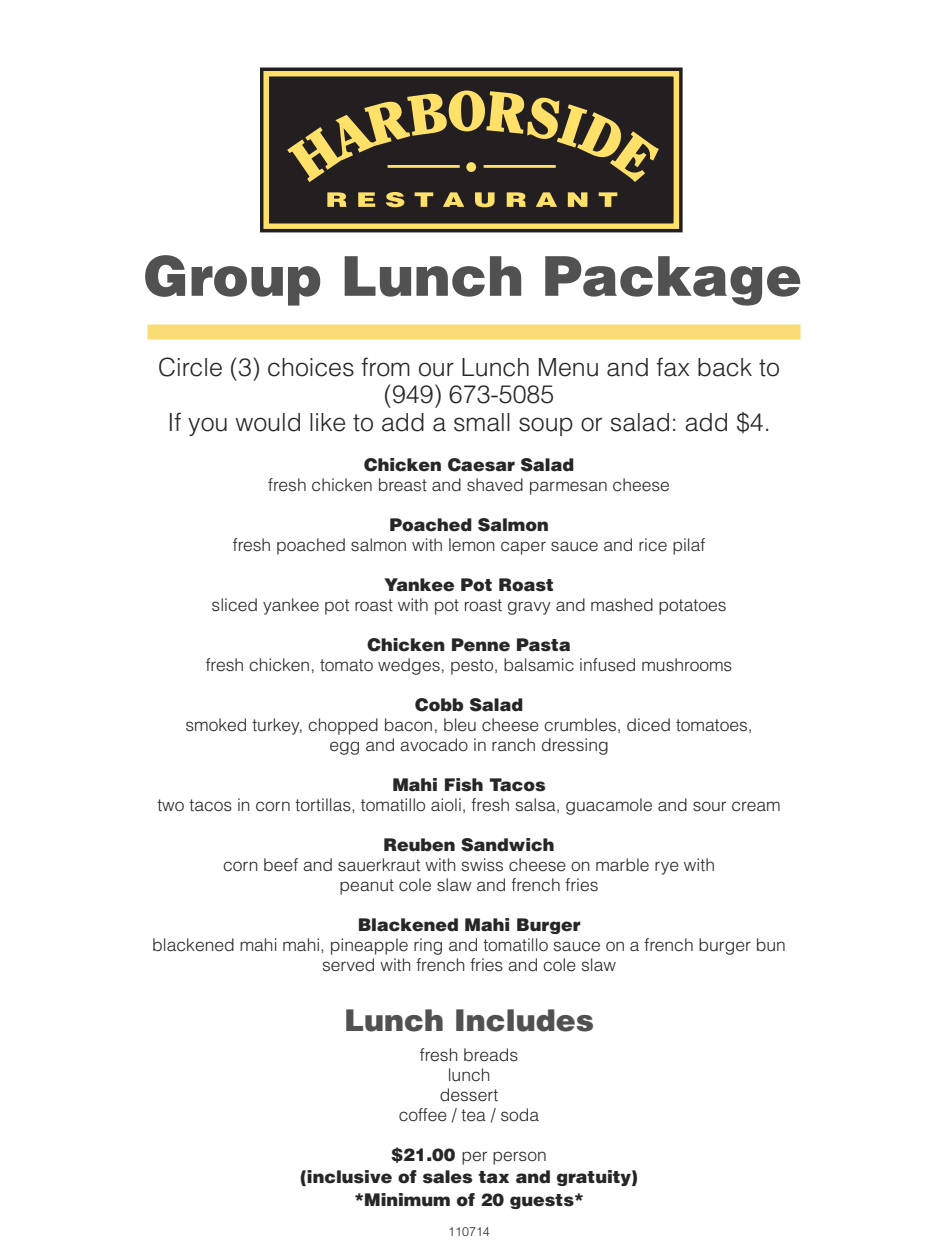
<style>
.page{position:relative;width:945px;height:1260px;background:#fff}
.page>*{position:absolute;margin:0;border:0;box-sizing:border-box;transform-origin:0 0}
.t1{font:900 55px "Helvetica";color:#525152}
.t2{font:900 30px "Helvetica";color:#525152}
.t3{font:300 25px/27.5px "Helvetica";color:#272627;text-align:center}
.t4{font:300 17.5px/20px "Helvetica";color:#272627;text-align:center}
.t5{font:900 17.5px/22.5px "Helvetica";color:#272627;text-align:center}
.t6{font:300 12.5px "Helvetica";color:#272627}
.s1{font-weight:300}
</style>
<div class="page">
<div style="left:266px;top:74px;width:410px;height:152px;background:#231f20"></div>
<div style="left:263px;top:71px;width:416px;height:158px;border:6px solid #ffe068"></div>
<svg style="left:327px;top:192px;width:20px;height:15px"></svg>
<svg style="left:358px;top:192px;width:17px;height:15px"></svg>
<svg style="left:386px;top:192px;width:18px;height:15px"></svg>
<svg style="left:415px;top:192px;width:18px;height:15px"></svg>
<svg style="left:443px;top:192px;width:21px;height:15px"></svg>
<svg style="left:475px;top:192px;width:20px;height:15px"></svg>
<svg style="left:507px;top:192px;width:19px;height:15px"></svg>
<svg style="left:536px;top:192px;width:21px;height:15px"></svg>
<svg style="left:568px;top:192px;width:19px;height:15px"></svg>
<svg style="left:599px;top:192px;width:18px;height:15px"></svg>
<svg style="left:287px;top:90px;width:372px;height:92px"></svg>
<hr style="left:388px;top:165px;width:72px;height:3px;background:#ffe068">
<hr style="left:484px;top:165px;width:72px;height:3px;background:#ffe068">
<div style="left:466px;top:162px;width:10px;height:10px;background:#ffe068;border-radius:50%"></div>
<div style="left:260px;top:68px;width:423px;height:164px;border:3px solid #231f20"></div>
<div style="left:148px;top:324px;width:653px;height:15px;background:#f9dc73"></div>
<h1 class="t1" style="left:143px;top:256px;width:661px">Group Lunch Package</h1>
<h3 class="t3" style="left:158px;top:355px;width:623px">Circle (3) choices from our Lunch Menu and fax back to (949) 673-5085<br>If you would like to add a small soup or salad: add $4.</h3>
<p class="t5" style="left:364px;top:455px;width:211px">Chicken Caesar Salad</p>
<p class="t4" style="left:268px;top:476px;width:403px">fresh chicken breast and shaved parmesan cheese</p>
<p class="t5" style="left:389px;top:515px;width:161px">Poached Salmon</p>
<p class="t4" style="left:233px;top:536px;width:474px">fresh poached salmon with lemon caper sauce and rice pilaf</p>
<p class="t5" style="left:384px;top:575px;width:171px">Yankee Pot Roast</p>
<p class="t4" style="left:212px;top:596px;width:516px">sliced yankee pot roast with pot roast gravy and mashed potatoes</p>
<p class="t5" style="left:368px;top:635px;width:205px">Chicken Penne Pasta</p>
<p class="t4" style="left:206px;top:656px;width:528px">fresh chicken, tomato wedges, pesto, balsamic infused mushrooms</p>
<p class="t5" style="left:415px;top:695px;width:109px">Cobb Salad</p>
<p class="t4" style="left:185px;top:716px;width:569px">smoked turkey, chopped bacon, bleu cheese crumbles, diced tomatoes, egg and avocado in ranch dressing</p>
<p class="t5" style="left:392px;top:775px;width:155px">Mahi Fish Tacos</p>
<p class="t4" style="left:157px;top:796px;width:625px">two tacos in corn tortillas, tomatillo aioli, fresh salsa, guacamole and sour cream</p>
<p class="t5" style="left:384px;top:835px;width:173px">Reuben Sandwich</p>
<p class="t4" style="left:223px;top:856px;width:493px">corn beef and sauerkraut with swiss cheese on marble rye with peanut cole slaw and french fries</p>
<p class="t5" style="left:358px;top:915px;width:224px">Blackened Mahi Burger</p>
<p class="t4" style="left:152px;top:936px;width:635px">blackened mahi mahi, pineapple ring and tomatillo sauce on a french burger bun served with french fries and cole slaw</p>
<h2 class="t2" style="left:344px;top:1009px;width:252px">Lunch Includes</h2>
<p class="t4" style="left:399px;top:1046px;width:142px">fresh breads lunch<br>dessert<br>coffee / tea / soda</p>
<p class="t5" style="left:300px;top:1145px;width:340px">$21.00 <span class="s1">per person<br></span>(inclusive of sales tax and gratuity) *Minimum of 20 guests*</p>
<p class="t6" style="left:448px;top:1227px;width:43px">110714</p>
</div>
